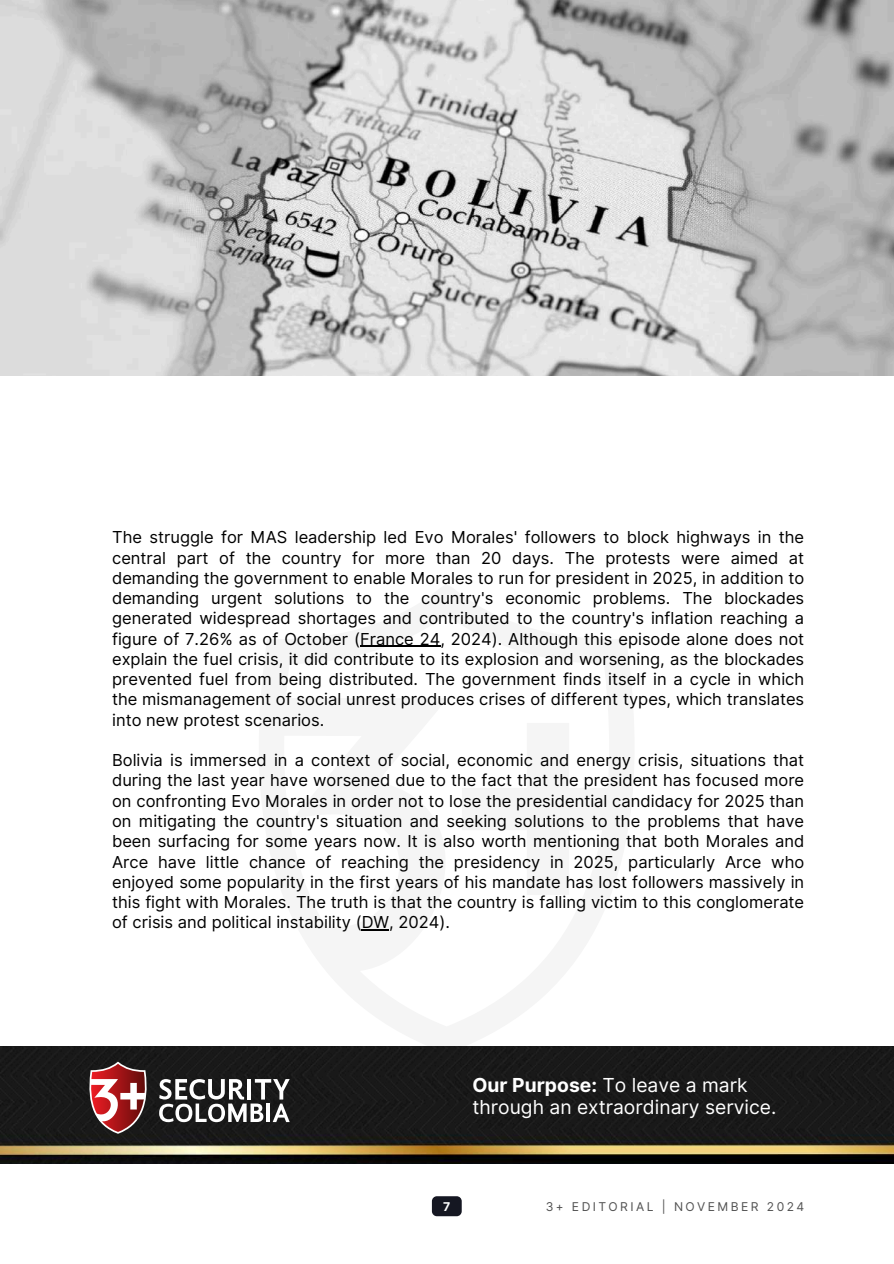
<style>
.page{position:relative;width:894px;height:1264px;background:#fff}
.page>*{position:absolute;margin:0;border:0;box-sizing:border-box;transform-origin:0 0}
.t1{font:19.35px/22.5px "Inter";color:#fff}
.t2{font:16.5px/20.2px "Inter";color:#000;text-align:justify}
.t3{font:12.15px "Inter";letter-spacing:.2em;color:#515151}
.t4{font:700 12.15px "Inter";color:#fff}
.s1{font-weight:700}
</style>
<div class="page">
<hr style="left:360px;top:645px;width:80px;height:2px;background:#000">
<svg style="left:361px;top:929px;width:28px;height:1px"></svg>
<img style="left:0;top:0;width:893px;height:376px">
<img style="left:0;top:1046px;width:893px;height:117px">
<svg style="left:159px;top:1079px;width:130px;height:43px"></svg>
<svg style="left:89px;top:1061px;width:59px;height:72px"></svg>
<div style="left:432px;top:1196px;width:29px;height:20px;background:#151722;border-radius:5px"></div>
<p class="t2" style="left:112px;top:527px;width:693px">The struggle for MAS leadership led Evo Morales' followers to block highways in the central part of the country for more than 20 days. The protests were aimed at demanding the government to enable Morales to run for president in 2025, in addition to demanding urgent solutions to the country's economic problems. The blockades generated widespread shortages and contributed to the country's inflation reaching a figure of 7.26% as of October (France 24, 2024). Although this episode alone does not explain the fuel crisis, it did contribute to its explosion and worsening, as the blockades prevented fuel from being distributed. The government finds itself in a cycle in which the mismanagement of social unrest produces crises of different types, which translates into new protest scenarios.</p>
<p class="t2" style="left:112px;top:750px;width:693px">Bolivia is immersed in a context of social, economic and energy crisis, situations that during the last year have worsened due to the fact that the president has focused more on confronting Evo Morales in order not to lose the presidential candidacy for 2025 than on mitigating the country's situation and seeking solutions to the problems that have been surfacing for some years now. It is also worth mentioning that both Morales and Arce have little chance of reaching the presidency in 2025, particularly Arce who enjoyed some popularity in the first years of his mandate has lost followers massively in this fight with Morales. The truth is that the country is falling victim to this conglomerate of crisis and political instability (DW, 2024).</p>
<p class="t1" style="left:472px;top:1073px;width:305px"><span class="s1">Our Purpose:</span> To leave a mark through an extraordinary service.</p>
<p class="t4" style="left:443px;top:1199px;width:9px">7</p>
<p class="t3" style="left:545px;top:1199px;width:260px">3+ EDITORIAL | NOVEMBER 2024</p>
</div>
